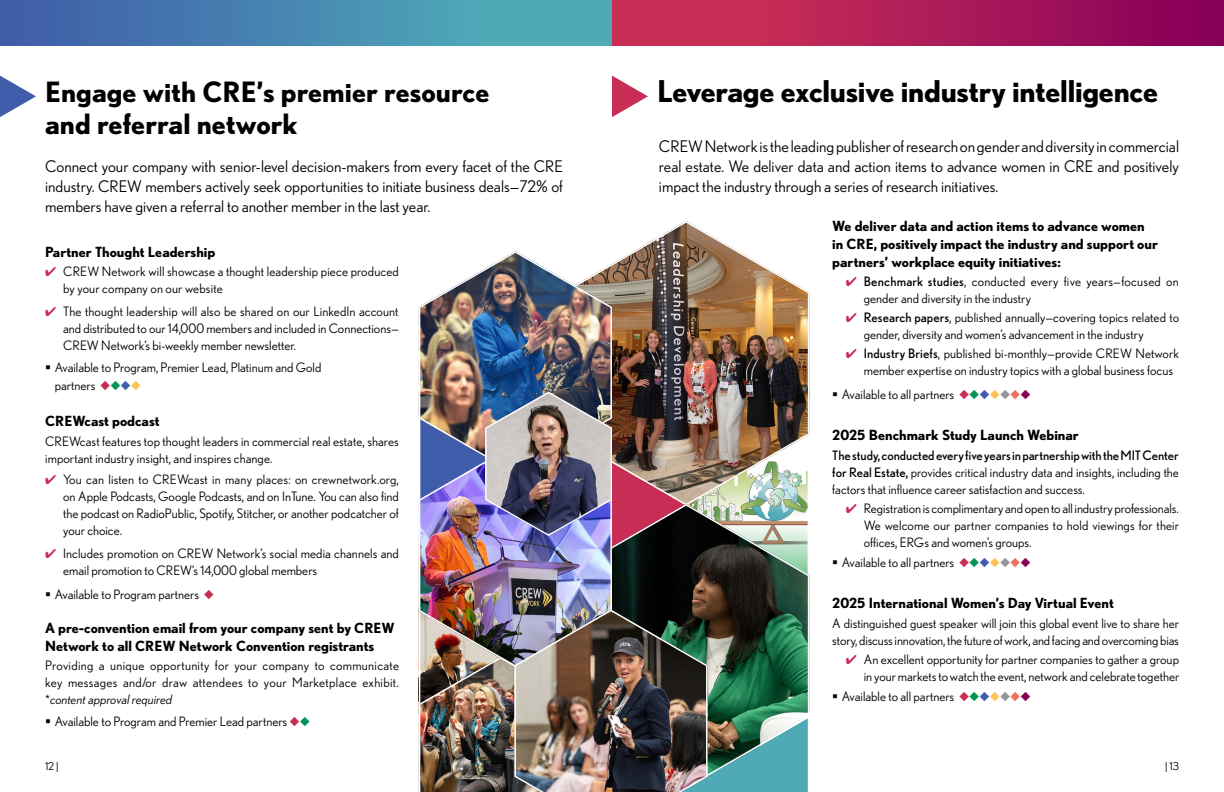
<style>
.page{position:relative;width:1224px;height:792px;background:#fff}
.page>*{position:absolute;margin:0;border:0;box-sizing:border-box;transform-origin:0 0}
.t1{font:700 30px "Nobel";letter-spacing:-.01em;color:#000}
.t2{font:700 28px/32px "Nobel";color:#000}
.t3{font:16px/20px "Nobel";color:#000;text-align:justify}
.t4{font:700 14px/18px "Nobel";color:#000}
.t5{font:13px/17px "Nobel";color:#000}
.t6{font:11px "Nobel";color:#000}
.s1{color:#c82d55}
.s2{color:#009457}
.s3{color:#3f5daa}
.s4{color:#fec357}
.s5{font-style:italic}
.s6{font-style:inherit}
.s7{color:#939598}
.s8{color:#f3705a}
.s9{color:#870057}
</style>
<div class="page">
<div style="left:612px;top:0;width:612px;height:45px;background:linear-gradient(to right,#d33655,#89005a)"></div>
<svg style="left:0;top:76px;width:36px;height:41px"></svg>
<svg style="left:612px;top:76px;width:36px;height:41px"></svg>
<div style="left:0;top:0;width:612px;height:45px;background:linear-gradient(to right,#3f5daa,#51b5ba)"></div>
<img style="left:613px;top:221px;width:197px;height:282px">
<svg style="left:613px;top:503px;width:197px;height:210px;background:#4e4844"></svg>
<img style="left:418px;top:475px;width:195px;height:134px">
<img style="left:418px;top:251px;width:195px;height:224px">
<img style="left:485px;top:391px;width:128px;height:146px">
<img style="left:418px;top:609px;width:391px;height:183px">
<h2 class="t2" style="left:45px;top:76px;width:446px">Engage with CRE’s premier resource and referral network</h2>
<h1 class="t1" style="left:657px;top:74px;width:503px">Leverage exclusive industry intelligence</h1>
<p class="t3" style="left:45px;top:156px;width:519px">Connect your company with senior-level decision-makers from every facet of the CRE industry. CREW members actively seek opportunities to initiate business deals—72% of members have given a referral to another member in the last year.</p>
<p class="t4" style="left:45px;top:242px;width:172px">Partner Thought Leadership</p>
<p class="t5" style="left:63px;top:263px;width:337px;text-indent:-18px"><span class="s1">✔</span> CREW Network will showcase a thought leadership piece produced by your company on our website</p>
<p class="t5" style="left:63px;top:302px;width:337px;text-align:justify;text-indent:-18px"><span class="s1">✔</span> The thought leadership will also be shared on our LinkedIn account and distributed to our 14,000 members and included in Connections— CREW Network’s bi-weekly member newsletter.</p>
<p class="t5" style="left:55px;top:359px;width:268px;line-height:18px">Available to Program, Premier Lead, Platinum and Gold partners <span class="s1">◆</span><span class="s2">◆</span><span class="s3">◆</span><span class="s4">◆</span></p>
<p class="t4" style="left:45px;top:412px;width:116px">CREWcast podcast</p>
<p class="t5" style="left:45px;top:432px;width:355px">CREWcast features top thought leaders in commercial real estate, shares important industry insight, and inspires change.</p>
<p class="t5" style="left:63px;top:471px;width:337px;text-align:justify;text-indent:-18px"><span class="s1">✔</span> You can listen to CREWcast in many places: on crewnetwork.org, on Apple Podcasts, Google Podcasts, and on InTune. You can also find the podcast on RadioPublic, Spotify, Stitcher, or another podcatcher of your choice.</p>
<p class="t5" style="left:63px;top:545px;width:337px;text-indent:-18px"><span class="s1">✔</span> Includes promotion on CREW Network’s social media channels and email promotion to CREW’s 14,000 global members</p>
<p class="t5" style="left:55px;top:585px;width:161px">Available to Program partners <span class="s1">◆</span></p>
<p class="t4" style="left:45px;top:618px;width:351px">A pre-convention email from your company sent by CREW<br>Network to all CREW Network Convention registrants</p>
<p class="t5" style="left:45px;top:656px;width:355px;text-align:justify">Providing a unique opportunity for your company to communicate key messages and/or draw attendees to your Marketplace exhibit. *<span class="s5">content approval required</span></p>
<p class="t5" style="left:55px;top:713px;width:257px">Available to Program and Premier Lead partners <span class="s1">◆</span><span class="s2">◆</span></p>
<p class="t3" style="left:659px;top:136px;width:522px">CREW Network is the leading publisher of research on gender and diversity in commercial real estate. We deliver data and action items to advance women in CRE and positively impact the industry through a series of research initiatives.</p>
<p class="t4" style="left:832px;top:216px;width:327px">We deliver data and action items to advance women in CRE, positively impact the industry and support our partners’ workplace equity initiatives:</p>
<p class="t5" style="left:864px;top:273px;width:317px;text-indent:-18px"><span class="s1">✔</span> <span class="s6">Benchmark studies</span>, conducted every five years—focused on gender and diversity in the industry</p>
<p class="t5" style="left:864px;top:309px;width:317px;text-indent:-18px"><span class="s1">✔</span> <span class="s6">Research papers</span>, published annually—covering topics related to gender, diversity and women’s advancement in the industry</p>
<p class="t5" style="left:864px;top:345px;width:317px;text-indent:-18px"><span class="s1">✔</span> <span class="s6">Industry Briefs</span>, published bi-monthly—provide CREW Network member expertise on industry topics with a global business focus</p>
<p class="t5" style="left:842px;top:386px;width:190px">Available to all partners <span class="s1">◆</span><span class="s2">◆</span><span class="s3">◆</span><span class="s4">◆</span><span class="s7">◆</span><span class="s8">◆</span><span class="s9">◆</span></p>
<p class="t4" style="left:832px;top:426px;width:248px">2025 Benchmark Study Launch Webinar</p>
<p class="t5" style="left:832px;top:446px;width:348px;text-align:justify"><span class="s6">The study, conducted every five years in partnership with the MIT Center for Real Estate,</span> provides critical industry data and insights, including the factors that influence career satisfaction and success.</p>
<p class="t5" style="left:864px;top:499px;width:317px;text-align:justify;text-indent:-18px"><span class="s1">✔</span> Registration is complimentary and open to all industry professionals.<br>We welcome our partner companies to hold viewings for their offices, ERGs and women’s groups.</p>
<p class="t5" style="left:842px;top:554px;width:190px">Available to all partners <span class="s1">◆</span><span class="s2">◆</span><span class="s3">◆</span><span class="s4">◆</span><span class="s7">◆</span><span class="s8">◆</span><span class="s9">◆</span></p>
<p class="t4" style="left:832px;top:594px;width:283px">2025 International Women’s Day Virtual Event</p>
<p class="t5" style="left:832px;top:614px;width:348px">A distinguished guest speaker will join this global event live to share her story, discuss innovation, the future of work, and facing and overcoming bias</p>
<p class="t5" style="left:846px;top:650px;width:335px;text-align:right"><span class="s1">✔</span> An excellent opportunity for partner companies to gather a group in your markets to watch the event, network and celebrate together</p>
<p class="t5" style="left:842px;top:688px;width:190px">Available to all partners <span class="s1">◆</span><span class="s2">◆</span><span class="s3">◆</span><span class="s4">◆</span><span class="s7">◆</span><span class="s8">◆</span><span class="s9">◆</span></p>
<p class="t6" style="left:45px;top:760px;width:15px">12 |</p>
<p class="t6" style="left:1165px;top:759px;width:15px">| 13</p>
</div>
